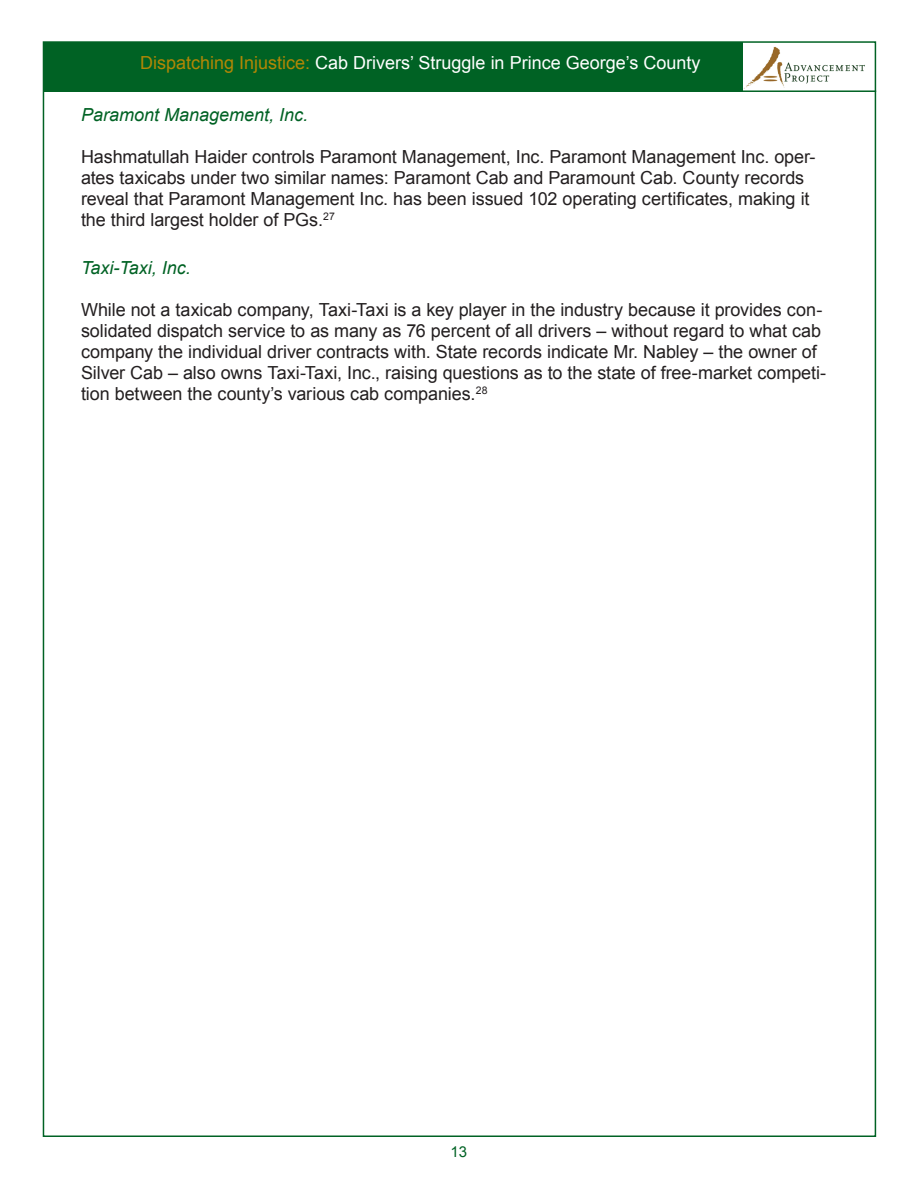
<style>
.page{position:relative;width:918px;height:1188px;background:#fff}
.page>*{position:absolute;margin:0;border:0;box-sizing:border-box;transform-origin:0 0}
.t1{font:18px/21px "Arial";letter-spacing:-.005em;color:#231f20}
.t2{font:18px "Arial";color:#fff}
.t3{font:italic 18px "Arial";color:#006224}
.t4{font:15px "Arial";color:#006224}
.s1{color:#b28705}
</style>
<div class="page">
<div style="left:43px;top:43px;width:711px;height:49px;background:#006224"></div>
<img style="left:743px;top:44px;width:122px;height:46px">
<hr style="left:44px;top:90px;width:832px;height:2px;background:#006224">
<p class="t2" style="left:140px;top:51px;width:562px"><span class="s1">Dispatching Injustice:</span> Cab Drivers’ Struggle in Prince George’s County</p>
<p class="t3" style="left:81px;top:103px;width:229px">Paramont Management, Inc.</p>
<p class="t1" style="left:81px;top:146px;width:736px">Hashmatullah Haider controls Paramont Management, Inc. Paramont Management Inc. oper&shy;ates taxicabs under two similar names: Paramont Cab and Paramount Cab. County records reveal that Paramont Management Inc. has been issued 102 operating certificates, making it the third largest holder of PGs.<sup>27</sup></p>
<p class="t3" style="left:81px;top:256px;width:111px">Taxi-Taxi, Inc.</p>
<p class="t1" style="left:81px;top:299px;width:747px">While not a taxicab company, Taxi-Taxi is a key player in the industry because it provides con&shy;solidated dispatch service to as many as 76 percent of all drivers – without regard to what cab company the individual driver contracts with. State records indicate Mr. Nabley – the owner of Silver Cab – also owns Taxi-Taxi, Inc., raising questions as to the state of free-market competi&shy;tion between the county’s various cab companies.<sup>28</sup></p>
<p class="t4" style="left:451px;top:1141px;width:18px">13</p>
</div>
